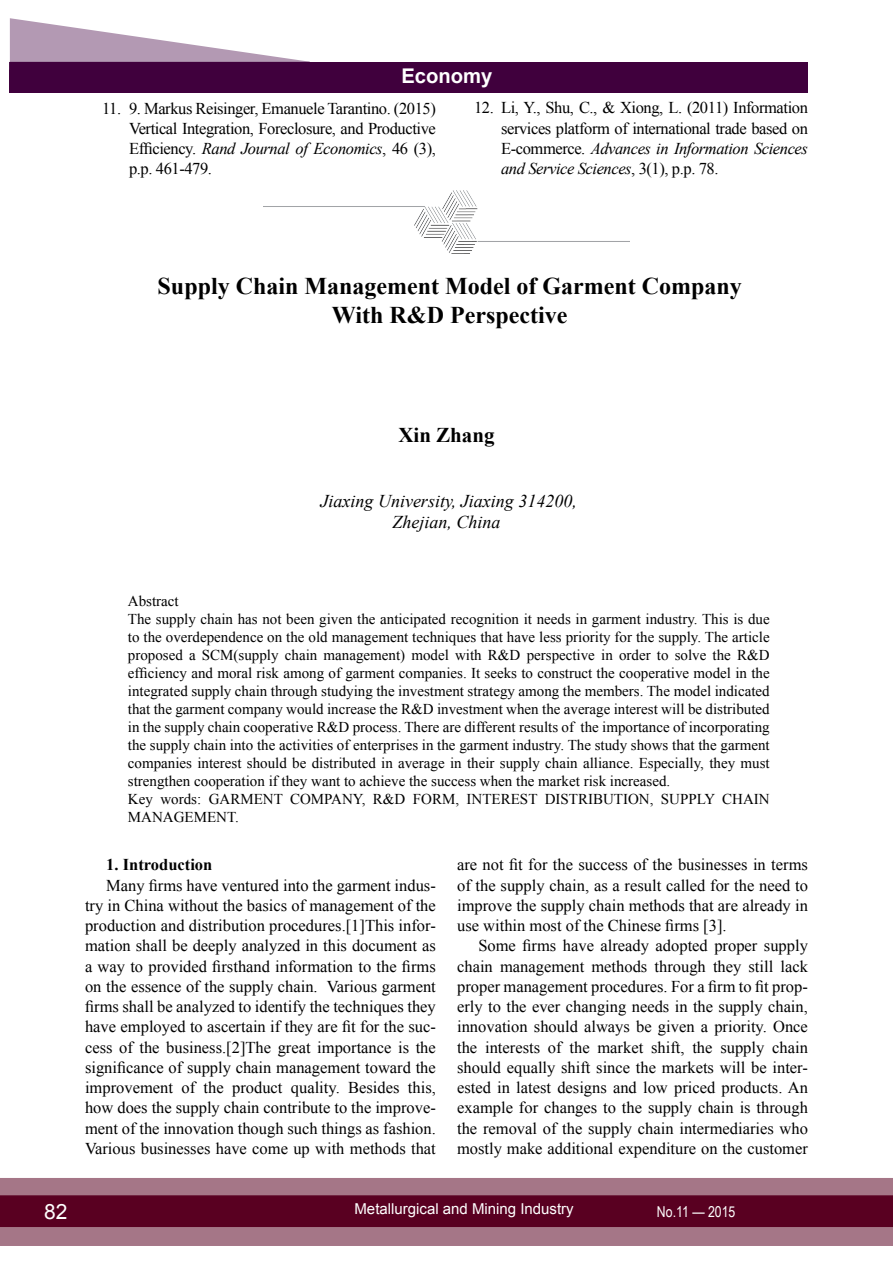
<style>
.page{position:relative;width:893px;height:1263px;background:#fff}
.page>*{position:absolute;margin:0;border:0;box-sizing:border-box;transform-origin:0 0}
.t1{font:700 24px/28.8px "Times New Roman";color:#000;text-align:center}
.t2{font:700 21px "Times New Roman";color:#000}
.t3{font:21px "Arial";color:#fff}
.t4{font:700 20.25px "Arial";color:#fff}
.t5{font:italic 18px/21.6px "Times New Roman";color:#000;text-align:center}
.t6{font:16.5px/20.2px "Times New Roman";color:#000;text-align:justify}
.t7{font:700 16.5px "Times New Roman";color:#000}
.t8{font:15px/18px "Times New Roman";color:#000}
.t9{font:15px "Arial";color:#fff}
.t10{font:15px "Arial Narrow";color:#fff}
.s1{font-style:italic}
</style>
<div class="page">
<div style="left:0;top:1178px;width:893px;height:68px;background:#a57687"></div>
<div style="left:0;top:1195px;width:893px;height:32px;background:#590021;border:2px solid #590021"></div>
<div style="left:10px;top:62px;width:798px;height:30px;background:#40003d"></div>
<svg style="left:10px;top:18px;width:300px;height:44px"></svg>
<img style="left:264px;top:191px;width:365px;height:62px">
<p class="t4" style="left:401px;top:62px;width:93px">Economy</p>
<p class="t6" style="left:129px;top:98px;width:308px;text-indent:-27px">11. 9. Markus Reisinger, Emanuele Tarantino. (2015)<br>Vertical Integration, Foreclosure, and Productive Efficiency. <span class="s1">Rand Journal of Economics</span>, 46 (3), p.p. 461-479.</p>
<p class="t6" style="left:501px;top:98px;width:308px;text-indent:-27px">12. Li, Y., Shu, C., &amp; Xiong, L. (2011) Information services platform of international trade based on E-commerce. <span class="s1">Advances in Information Sciences and Service Sciences</span>, 3(1), p.p. 78.</p>
<h1 class="t1" style="left:158px;top:271px;width:586px">Supply Chain Management Model of Garment Company<br>With R&amp;D Perspective</h1>
<p class="t2" style="left:398px;top:420px;width:98px">Xin Zhang</p>
<p class="t5" style="left:320px;top:489px;width:258px">Jiaxing University, Jiaxing 314200,<br>Zhejian, China</p>
<p class="t8" style="left:128px;top:591px;width:643px">Abstract<br>The supply chain has not been given the anticipated recognition it needs in garment industry. This is due to the overdependence on the old management techniques that have less priority for the supply. The article proposed a SCM(supply chain management) model with R&amp;D perspective in order to solve the R&amp;D efficiency and moral risk among of garment companies. It seeks to construct the cooperative model in the integrated supply chain through studying the investment strategy among the members. The model indicated that the garment company would increase the R&amp;D investment when the average interest will be distributed in the supply chain cooperative R&amp;D process. There are different results of the importance of incorporating the supply chain into the activities of enterprises in the garment industry. The study shows that the garment companies interest should be distributed in average in their supply chain alliance. Especially, they must strengthen cooperation if they want to achieve the success when the market risk increased.<br>Key words: GARMENT COMPANY, R&amp;D FORM, INTEREST DISTRIBUTION, SUPPLY CHAIN MANAGEMENT.</p>
<p class="t7" style="left:106px;top:853px;width:108px">1. Introduction</p>
<p class="t6" style="left:85px;top:875px;width:352px;text-indent:21px">Many firms have ventured into the garment indus&shy;try in China without the basics of management of the production and distribution procedures.[1]This infor&shy;mation shall be deeply analyzed in this document as a way to provided firsthand information to the firms on the essence of the supply chain. Various garment firms shall be analyzed to identify the techniques they have employed to ascertain if they are fit for the suc&shy;cess of the business.[2]The great importance is the significance of supply chain management toward the improvement of the product quality. Besides this, how does the supply chain contribute to the improve&shy;ment of the innovation though such things as fashion.<br>Various businesses have come up with methods that</p>
<p class="t6" style="left:457px;top:854px;width:352px">are not fit for the success of the businesses in terms of the supply chain, as a result called for the need to improve the supply chain methods that are already in use within most of the Chinese firms [3].</p>
<p class="t6" style="left:457px;top:935px;width:352px;text-indent:21px">Some firms have already adopted proper supply chain management methods through they still lack proper management procedures. For a firm to fit prop&shy;erly to the ever changing needs in the supply chain, innovation should always be given a priority. Once the interests of the market shift, the supply chain should equally shift since the markets will be inter&shy;ested in latest designs and low priced products. An example for changes to the supply chain is through the removal of the supply chain intermediaries who mostly make additional expenditure on the customer</p>
<p class="t3" style="left:44px;top:1197px;width:25px">82</p>
<p class="t9" style="left:354px;top:1199px;width:221px">Metallurgical and Mining Industry</p>
<p class="t10" style="left:657px;top:1201px;width:80px">No.11 — 2015</p>
</div>
